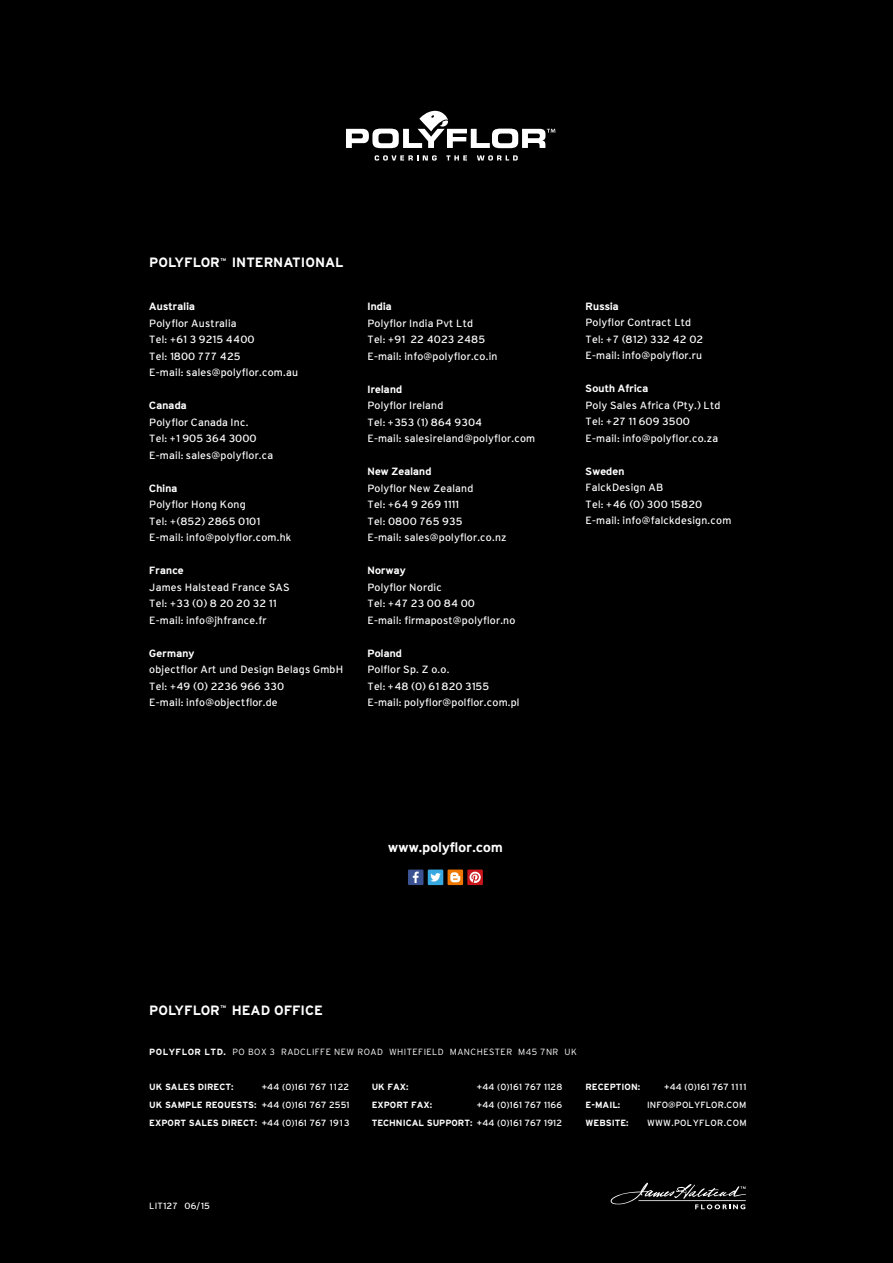
<style>
.page{position:relative;width:893px;height:1263px;background:#000}
.page>*{position:absolute;margin:0;border:0;box-sizing:border-box;transform-origin:0 0}
.t1{font:700 13.5px "Interstate";color:#fff}
.t2{font:700 13.5px "Polyflor Sans";letter-spacing:.02em;color:#fff}
.t3{font:10.5px/16.5px "Polyflor Sans";letter-spacing:.02em;color:#fff}
.t4{font:700 10.5px "Polyflor Sans";letter-spacing:.02em;color:#fff}
.t5{font:9px/18px "Interstate";letter-spacing:.015em;color:#fff;text-align:justify}
.t6{font:300 9px "Interstate";letter-spacing:.05em;color:#fff}
.t7{font:700 9px "Interstate";color:#fff}
.t8{font:9px "Interstate";letter-spacing:.04em;color:#fff}
.t9{font:9px "Polyflor Sans";letter-spacing:.02em;color:#fff}
.t10{font:700 3.9px "Interstate";color:#fff}
.s1{font-weight:700}
</style>
<div class="page">
<div style="left:467px;top:869px;width:16px;height:16px;background:#c9161b"></div>
<svg style="left:469px;top:872px;width:12px;height:11px"></svg>
<div style="left:428px;top:869px;width:15px;height:16px;background:#38a8e0"></div>
<svg style="left:430px;top:873px;width:11px;height:8px"></svg>
<div style="left:408px;top:869px;width:15px;height:16px;background:#3b5293"></div>
<svg style="left:413px;top:871px;width:6px;height:12px"></svg>
<div style="left:448px;top:869px;width:15px;height:16px;background:#ee7601"></div>
<svg style="left:450px;top:872px;width:10px;height:10px"></svg>
<svg style="left:610px;top:1182px;width:136px;height:27px"></svg>
<svg style="left:375px;top:155px;width:62px;height:6px"></svg>
<svg style="left:446px;top:155px;width:21px;height:6px"></svg>
<svg style="left:477px;top:155px;width:41px;height:6px"></svg>
<svg style="left:346px;top:111px;width:209px;height:37px"></svg>
<p class="t1" style="left:149px;top:255px;width:196px">POLYFLOR INTERNATIONAL</p>
<p class="t10" style="left:220px;top:257px;width:7px">TM</p>
<p class="t4" style="left:149px;top:300px;width:47px">Australia</p>
<p class="t3" style="left:149px;top:315px;width:150px">Polyflor Australia<br>Tel: +61 3 9215 4400<br>Tel: 1800 777 425<br>E-mail: sales@polyflor.com.au</p>
<p class="t4" style="left:149px;top:399px;width:39px">Canada</p>
<p class="t3" style="left:149px;top:414px;width:126px">Polyflor Canada Inc.<br>Tel: +1 905 364 3000<br>E-mail: sales@polyflor.ca</p>
<p class="t4" style="left:149px;top:482px;width:30px">China</p>
<p class="t3" style="left:149px;top:496px;width:144px">Polyflor Hong Kong<br>Tel: +(852) 2865 0101<br>E-mail: info@polyflor.com.hk</p>
<p class="t4" style="left:149px;top:564px;width:36px">France</p>
<p class="t3" style="left:149px;top:579px;width:142px">James Halstead France SAS<br>Tel: +33 (0) 8 20 20 32 11<br>E-mail: info@jhfrance.fr</p>
<p class="t4" style="left:149px;top:647px;width:47px">Germany</p>
<p class="t3" style="left:149px;top:661px;width:195px">objectflor Art und Design Belags GmbH<br>Tel: +49 (0) 2236 966 330<br>E-mail: info@objectflor.de</p>
<p class="t4" style="left:367px;top:300px;width:26px">India</p>
<p class="t3" style="left:367px;top:315px;width:132px">Polyflor India Pvt Ltd<br>Tel: +91 22 4023 2485<br>E-mail: info@polyflor.co.in</p>
<p class="t4" style="left:367px;top:383px;width:36px">Ireland</p>
<p class="t3" style="left:367px;top:397px;width:169px">Polyflor Ireland<br>Tel: +353 (1) 864 9304<br>E-mail: salesireland@polyflor.com</p>
<p class="t4" style="left:367px;top:465px;width:66px">New Zealand</p>
<p class="t3" style="left:367px;top:480px;width:141px">Polyflor New Zealand<br>Tel: +64 9 269 1111<br>Tel: 0800 765 935<br>E-mail: sales@polyflor.co.nz</p>
<p class="t4" style="left:367px;top:564px;width:40px">Norway</p>
<p class="t3" style="left:367px;top:579px;width:150px">Polyflor Nordic<br>Tel: +47 23 00 84 00<br>E-mail: firmapost@polyflor.no</p>
<p class="t4" style="left:367px;top:647px;width:36px">Poland</p>
<p class="t3" style="left:367px;top:661px;width:154px">Polflor Sp. Z o.o.<br>Tel: +48 (0) 61 820 3155<br>E-mail: polyflor@polflor.com.pl</p>
<p class="t4" style="left:586px;top:300px;width:35px">Russia</p>
<p class="t3" style="left:586px;top:315px;width:119px">Polyflor Contract Ltd<br>Tel: +7 (812) 332 42 02<br>E-mail: info@polyflor.ru</p>
<p class="t4" style="left:586px;top:383px;width:64px">South Africa</p>
<p class="t3" style="left:586px;top:397px;width:136px">Poly Sales Africa (Pty.) Ltd<br>Tel: +27 11 609 3500<br>E-mail: info@polyflor.co.za</p>
<p class="t4" style="left:586px;top:465px;width:40px">Sweden</p>
<p class="t3" style="left:586px;top:480px;width:147px">FalckDesign AB<br>Tel: +46 (0) 300 15820<br>E-mail: info@falckdesign.com</p>
<p class="t2" style="left:388px;top:839px;width:116px">www.polyflor.com</p>
<p class="t1" style="left:149px;top:1002px;width:175px">POLYFLOR HEAD OFFICE</p>
<p class="t10" style="left:220px;top:1004px;width:7px">TM</p>
<p class="t6" style="left:149px;top:1047px;width:429px"><span class="s1">POLYFLOR LTD.</span> PO BOX 3 RADCLIFFE NEW ROAD WHITEFIELD MANCHESTER M45 7NR UK</p>
<p class="t7" style="left:149px;top:1082px;width:86px">UK SALES DIRECT:</p>
<p class="t5" style="left:149px;top:1078px;width:202px;text-indent:112px">+44 (0)161 767 1122<br><span class="s1">UK SAMPLE REQUESTS:</span> +44 (0)161 767 2551<br><span class="s1">EXPORT SALES DIRECT:</span> +44 (0)161 767 191 3</p>
<p class="t7" style="left:372px;top:1082px;width:38px">UK FAX:</p>
<p class="t5" style="left:477px;top:1078px;width:87px">+44 (0)161 767 1128</p>
<p class="t5" style="left:372px;top:1096px;width:192px;text-align:right">+44 (0)161 767 1166<br><span class="s1">TECHNICAL SUPPORT:</span> +44 (0)161 767 1912</p>
<p class="t7" style="left:372px;top:1100px;width:62px">EXPORT FAX:</p>
<p class="t7" style="left:586px;top:1082px;width:56px">RECEPTION:</p>
<p class="t5" style="left:664px;top:1078px;width:84px">+44 (0)161 767 1111</p>
<p class="t7" style="left:586px;top:1100px;width:36px">E-MAIL:</p>
<p class="t5" style="left:647px;top:1096px;width:101px">INFO@POLYFLOR.COM</p>
<p class="t7" style="left:586px;top:1118px;width:45px">WEBSITE:</p>
<p class="t8" style="left:647px;top:1118px;width:101px">WWW.POLYFLOR.COM</p>
<p class="t9" style="left:149px;top:1200px;width:62px">LIT127 06/15</p>
</div>
